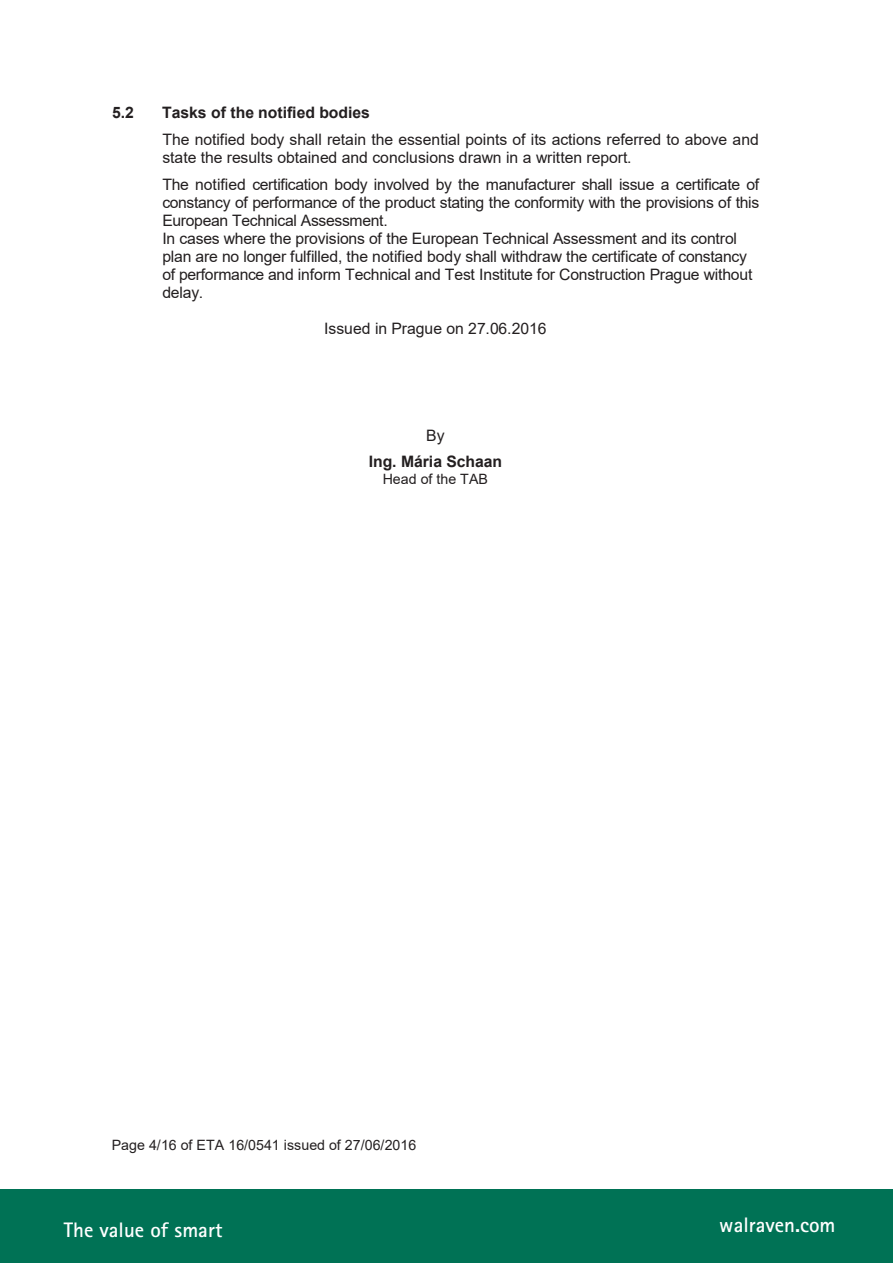
<style>
.page{position:relative;width:893px;height:1263px;background:#fff}
.page>*{position:absolute;margin:0;border:0;box-sizing:border-box;transform-origin:0 0}
.t1{font:700 21px "Rotis Sans Serif Std";color:#fff}
.t2{font:15.75px/18px "Arial";letter-spacing:-.015em;color:#231f20}
.t3{font:700 15.75px "Arial";color:#231f20}
.t4{font:14.25px "Arial";color:#231f20}
</style>
<div class="page">
<div style="left:0;top:1189px;width:893px;height:74px;background:#007255"></div>
<p class="t3" style="left:112px;top:104px;width:23px">5.2</p>
<p class="t3" style="left:162px;top:104px;width:209px">Tasks of the notified bodies</p>
<p class="t2" style="left:162px;top:130px;width:598px">The notified body shall retain the essential points of its actions referred to above and state the results obtained and conclusions drawn in a written report.</p>
<p class="t2" style="left:162px;top:175px;width:598px">The notified certification body involved by the manufacturer shall issue a certificate of constancy of performance of the product stating the conformity with the provisions of this European Technical Assessment.<br>In cases where the provisions of the European Technical Assessment and its control plan are no longer fulfilled, the notified body shall withdraw the certificate of constancy of performance and inform Technical and Test Institute for Construction Prague without delay.</p>
<p class="t2" style="left:324px;top:319px;width:224px">Issued in Prague on 27.06.2016</p>
<p class="t2" style="left:426px;top:426px;width:20px">By</p>
<p class="t3" style="left:369px;top:453px;width:135px">Ing. Mária Schaan</p>
<p class="t4" style="left:383px;top:471px;width:107px">Head of the TAB</p>
<p class="t4" style="left:112px;top:1137px;width:306px">Page 4/16 of ETA 16/0541 issued of 27/06/2016</p>
<h1 class="t1" style="left:64px;top:1222px;width:160px">The value of smart</h1>
<h1 class="t1" style="left:719px;top:1217px;width:118px">walraven.com</h1>
</div>
